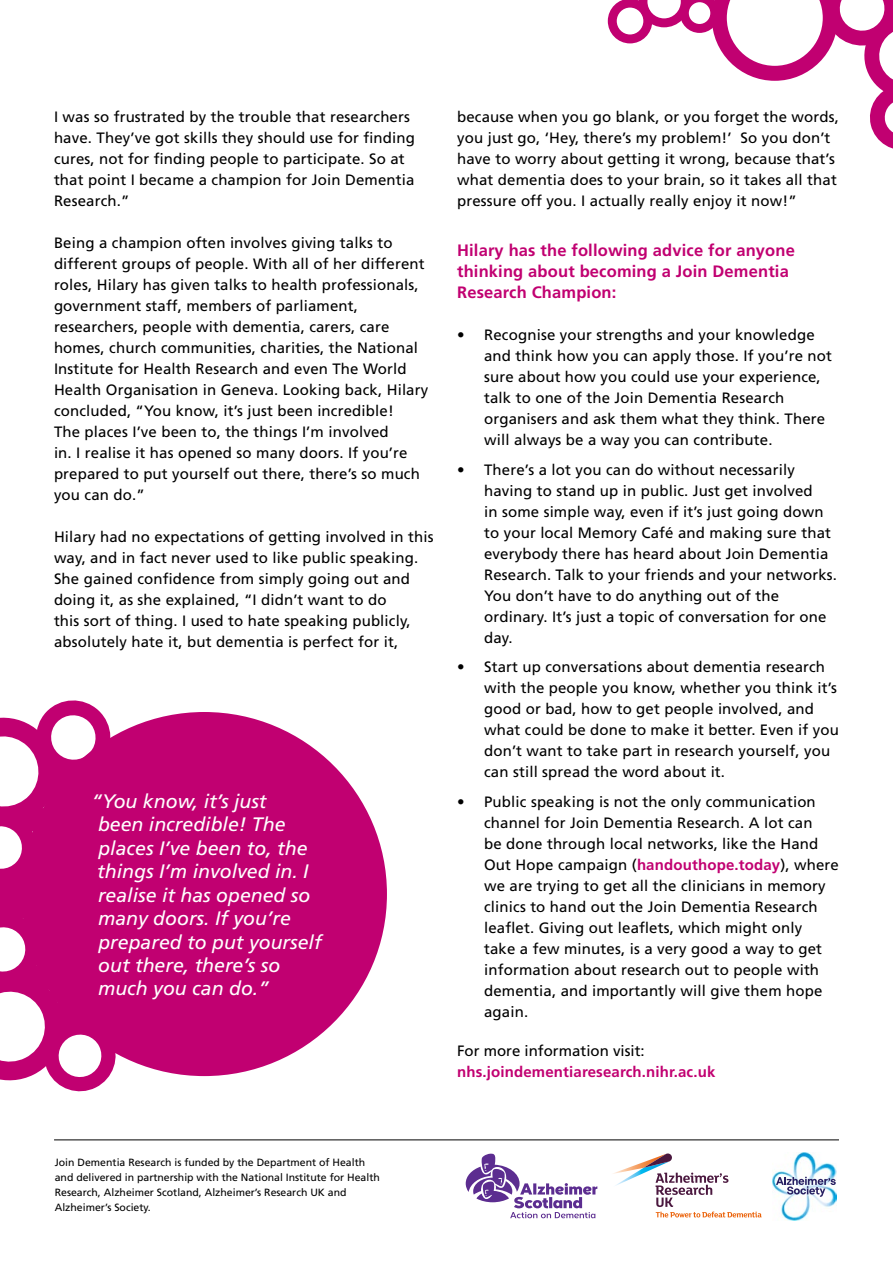
<style>
.page{position:relative;width:893px;height:1263px;background:#fff}
.page>*{position:absolute;margin:0;border:0;box-sizing:border-box;transform-origin:0 0}
.t1{font:italic 19.5px/23.4px "Frutiger";color:#fff}
.t2{font:700 16.5px/21px "Frutiger";letter-spacing:.01em;color:#c10071}
.t3{font:15px/21px "Frutiger";letter-spacing:.01em;color:#000}
.t4{font:700 15px "Frutiger";letter-spacing:.01em;color:#c10071}
.t5{font:10.5px/15px "Frutiger";color:#000}
.s1{font-weight:700;color:#c10071}
</style>
<div class="page">
<svg style="left:608px;top:0;width:285px;height:149px"></svg>
<div style="left:22px;top:712px;width:365px;height:364px;background:#c10071;border-radius:50%"></div>
<svg style="left:0;top:700px;width:121px;height:392px"></svg>
<img style="left:772px;top:1152px;width:64px;height:68px">
<svg style="left:776px;top:1176px;width:60px;height:21px"></svg>
<svg style="left:613px;top:1153px;width:149px;height:64px"></svg>
<hr style="left:54px;top:1139px;width:785px;height:1px;background:#000">
<svg style="left:466px;top:1153px;width:131px;height:65px"></svg>
<p class="t3" style="left:54px;top:106px;width:362px">I was so frustrated by the trouble that researchers have. They’ve got skills they should use for finding cures, not for finding people to participate. So at that point I became a champion for Join Dementia Research.”</p>
<p class="t3" style="left:54px;top:232px;width:376px">Being a champion often involves giving talks to different groups of people. With all of her different roles, Hilary has given talks to health professionals, government staff, members of parliament, researchers, people with dementia, carers, care homes, church communities, charities, the National Institute for Health Research and even The World Health Organisation in Geneva. Looking back, Hilary concluded, “You know, it’s just been incredible!<br>The places I’ve been to, the things I’m involved<br>in. I realise it has opened so many doors. If you’re prepared to put yourself out there, there’s so much you can do.”</p>
<p class="t3" style="left:54px;top:526px;width:381px">Hilary had no expectations of getting involved in this way, and in fact never used to like public speaking.<br>She gained confidence from simply going out and doing it, as she explained, “I didn’t want to do<br>this sort of thing. I used to hate speaking publicly, absolutely hate it, but dementia is perfect for it,</p>
<h1 class="t1" style="left:97px;top:790px;width:226px;text-indent:-6px">“You know, it’s just<br>been incredible! The places I’ve been to, the things I’m involved in. I realise it has opened so many doors. If you’re prepared to put yourself out there, there’s so much you can do.”</h1>
<p class="t3" style="left:457px;top:106px;width:383px">because when you go blank, or you forget the words, you just go, ‘Hey, there’s my problem!’ So you don’t have to worry about getting it wrong, because that’s what dementia does to your brain, so it takes all that pressure off you. I actually really enjoy it now!”</p>
<p class="t2" style="left:457px;top:240px;width:339px">Hilary has the following advice for anyone thinking about becoming a Join Dementia<br>Research Champion:</p>
<p class="t3" style="left:484px;top:325px;width:349px;text-indent:-27px">• Recognise your strengths and your knowledge and think how you can apply those. If you’re not sure about how you could use your experience, talk to one of the Join Dementia Research organisers and ask them what they think. There will always be a way you can contribute.</p>
<p class="t3" style="left:484px;top:459px;width:354px;text-indent:-27px">• There’s a lot you can do without necessarily having to stand up in public. Just get involved<br>in some simple way, even if it’s just going down to your local Memory Café and making sure that everybody there has heard about Join Dementia Research. Talk to your friends and your networks.<br>You don’t have to do anything out of the ordinary. It’s just a topic of conversation for one day.</p>
<p class="t3" style="left:484px;top:657px;width:356px;text-indent:-27px">• Start up conversations about dementia research with the people you know, whether you think it’s good or bad, how to get people involved, and what could be done to make it better. Even if you don’t want to take part in research yourself, you can still spread the word about it.</p>
<p class="t3" style="left:484px;top:791px;width:356px;text-indent:-27px">• Public speaking is not the only communication channel for Join Dementia Research. A lot can<br>be done through local networks, like the Hand Out Hope campaign (<span class="s1">handouthope.today</span>), where we are trying to get all the clinicians in memory clinics to hand out the Join Dementia Research leaflet. Giving out leaflets, which might only<br>take a few minutes, is a very good a way to get information about research out to people with dementia, and importantly will give them hope again.</p>
<p class="t3" style="left:457px;top:1040px;width:189px">For more information visit:</p>
<p class="t4" style="left:457px;top:1063px;width:260px">nhs.joindementiaresearch.nihr.ac.uk</p>
<p class="t5" style="left:55px;top:1155px;width:327px">Join Dementia Research is funded by the Department of Health and delivered in partnership with the National Institute for Health Research, Alzheimer Scotland, Alzheimer’s Research UK and Alzheimer’s Society.</p>
</div>
